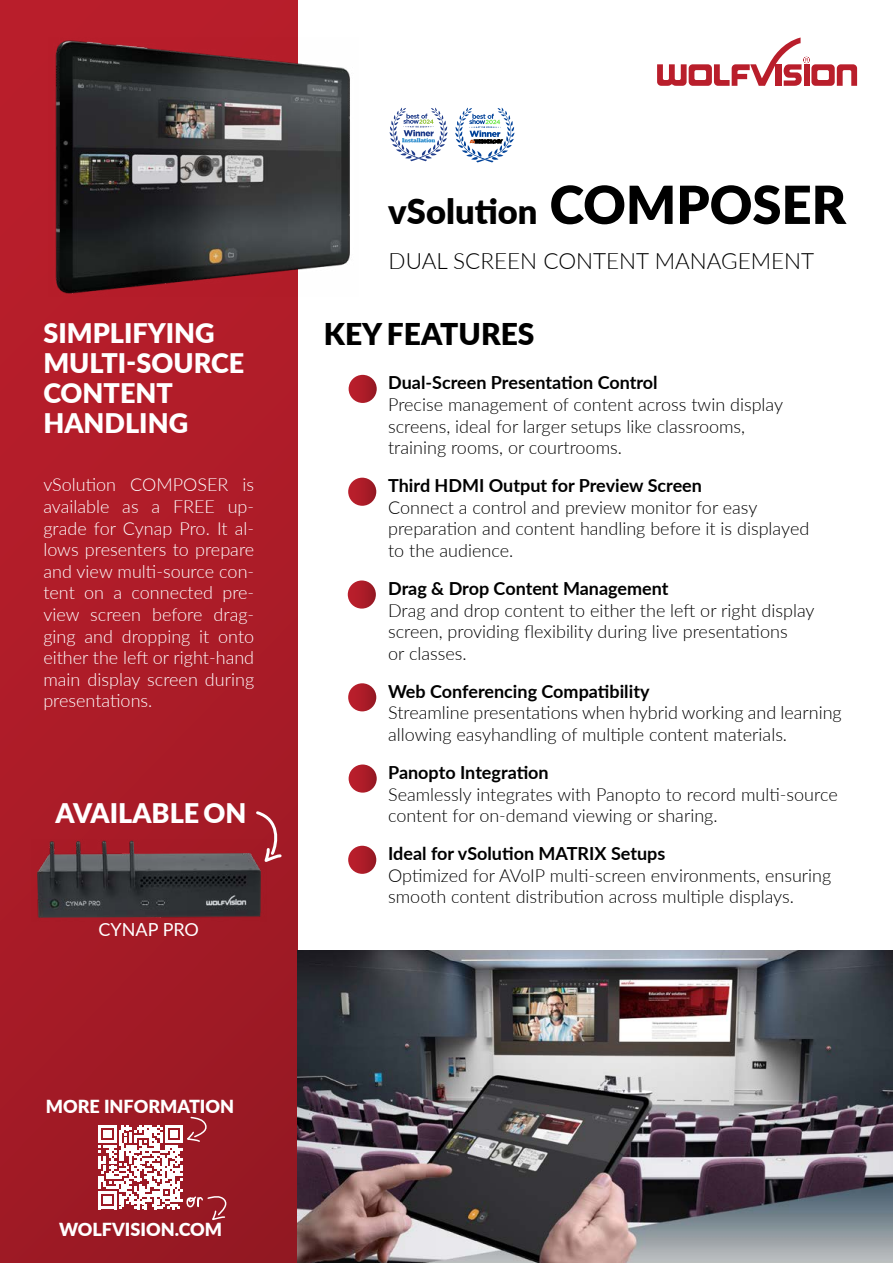
<style>
.page{position:relative;width:893px;height:1263px;background:#fff}
.page>*{position:absolute;margin:0;border:0;box-sizing:border-box;transform-origin:0 0}
.t1{font:900 34.5px "Lato";color:#000}
.t2{font:900 30px "Lato";color:#000}
.t3{font:900 27px/30px "Lato";color:#fff}
.t4{font:300 22.5px "Lato";color:#000}
.t5{font:300 18px/21.6px "Lato";color:#000}
.t6{font:300 18px/21.6px "Lato";color:#fff;text-align:justify}
.t7{font:700 18px "Lato";color:#000}
.t8{font:900 18px "Lato";color:#fff}
.t9{font:18px "Lato";color:#fff}
.s1{font-size:52.5px}
</style>
<div class="page">
<div style="left:0;top:0;width:297px;height:1263px;background:linear-gradient(to bottom,#bd1e2c,#9b1a25)"></div>
<img style="left:48px;top:38px;width:302px;height:259px">
<div style="left:349px;top:375px;width:28px;height:28px;background:linear-gradient(to right,#bf1c29,#9b202a);border-radius:14px"></div>
<div style="left:348px;top:478px;width:28px;height:28px;background:linear-gradient(to right,#c12431,#991823);border-radius:14px"></div>
<svg style="left:348px;top:580px;width:28px;height:29px"></svg>
<svg style="left:657px;top:38px;width:200px;height:48px"></svg>
<svg style="left:99px;top:1116px;width:132px;height:147px"></svg>
<svg style="left:254px;top:809px;width:29px;height:57px"></svg>
<svg style="left:349px;top:764px;width:28px;height:29px"></svg>
<div style="left:348px;top:846px;width:28px;height:28px;background:linear-gradient(to right,#c22431,#991823);border-radius:14px"></div>
<div style="left:348px;top:683px;width:28px;height:28px;background:linear-gradient(to right,#c32936,#991621);border-radius:14px"></div>
<img style="left:31px;top:840px;width:235px;height:81px">
<svg style="left:390px;top:108px;width:58px;height:53px"></svg>
<svg style="left:455px;top:108px;width:59px;height:54px"></svg>
<img style="left:297px;top:951px;width:596px;height:312px">
<h1 class="t1" style="left:388px;top:185px;width:459px">vSolution <span class="s1">COMPOSER</span></h1>
<p class="t4" style="left:389px;top:245px;width:427px">DUAL SCREEN CONTENT MANAGEMENT</p>
<h3 class="t3" style="left:43px;top:317px;width:173px">SIMPLIFYING</h3>
<h2 class="t2" style="left:324px;top:312px;width:212px">KEY FEATURES</h2>
<h3 class="t3" style="left:43px;top:347px;width:202px">MULTI-SOURCE<br>CONTENT<br>HANDLING</h3>
<p class="t7" style="left:388px;top:369px;width:271px">Dual-Screen Presentation Control</p>
<p class="t5" style="left:388px;top:393px;width:396px">Precise management of content across twin display screens, ideal for larger setups like classrooms, training rooms, or courtrooms.</p>
<p class="t7" style="left:388px;top:472px;width:315px">Third HDMI Output for Preview Screen</p>
<p class="t5" style="left:388px;top:496px;width:423px">Connect a control and preview monitor for easy preparation and content handling before it is displayed to the audience.</p>
<p class="t7" style="left:388px;top:575px;width:282px">Drag &amp; Drop Content Management</p>
<p class="t5" style="left:388px;top:599px;width:428px">Drag and drop content to either the left or right display screen, providing flexibility during live presentations<br>or classes.</p>
<p class="t6" style="left:43px;top:473px;width:212px">vSolution COMPOSER is available as a FREE up&shy;grade for Cynap Pro. It al&shy;lows presenters to prepare and view multi-source con&shy;tent on a connected pre&shy;view screen before drag&shy;ging and dropping it onto either the left or right-hand main display screen during presentations.</p>
<p class="t7" style="left:388px;top:678px;width:263px">Web Conferencing Compatibility</p>
<p class="t5" style="left:388px;top:701px;width:455px">Streamline presentations when hybrid working and learning allowing easyhandling of multiple content materials.</p>
<h3 class="t3" style="left:56px;top:797px;width:193px">AVAILABLE ON</h3>
<p class="t9" style="left:99px;top:917px;width:102px">CYNAP PRO</p>
<p class="t8" style="left:46px;top:1092px;width:190px">MORE INFORMATION</p>
<p class="t8" style="left:59px;top:1216px;width:165px">WOLFVISION.COM</p>
<p class="t7" style="left:388px;top:759px;width:162px">Panopto Integration</p>
<p class="t5" style="left:388px;top:783px;width:451px">Seamlessly integrates with Panopto to record multi-source content for on-demand viewing or sharing.</p>
<p class="t7" style="left:388px;top:840px;width:279px">Ideal for vSolution MATRIX Setups</p>
<p class="t5" style="left:388px;top:864px;width:445px">Optimized for AVoIP multi-screen environments, ensuring smooth content distribution across multiple displays.</p>
</div>
